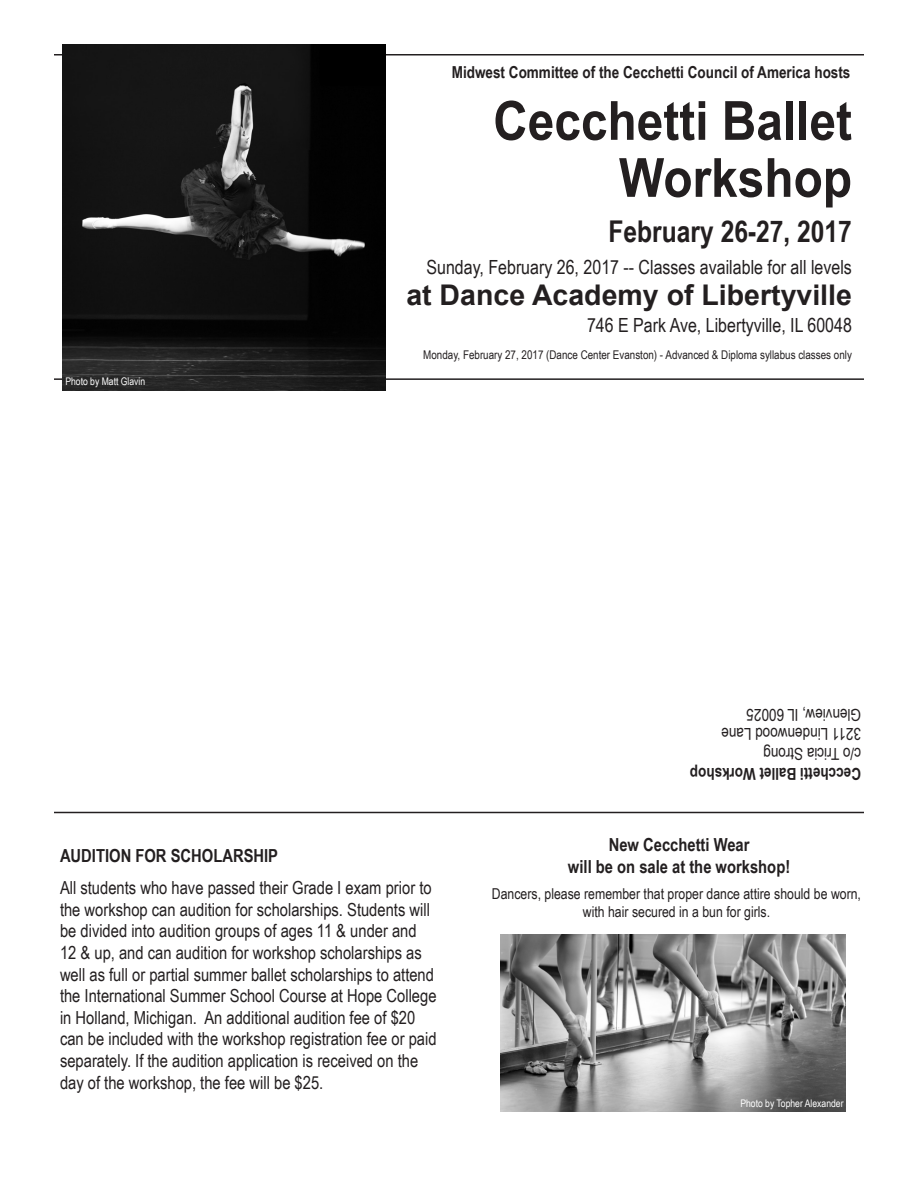
<style>
.page{position:relative;width:918px;height:1188px;background:#fff}
.page>*{position:absolute;margin:0;border:0;box-sizing:border-box;transform-origin:0 0}
.t1{font:700 54px/57px "Arial Narrow";color:#231f20;text-align:right;scale:1.08 1}
.t2{font:700 30px "Arial Narrow";color:#231f20}
.t3{font:700 28.5px "Arial";color:#231f20}
.t4{font:19.5px "Arial Narrow";color:#231f20}
.t5{font:18px/21.6px "Arial Narrow";color:#231f20}
.t6{font:700 18px/21.6px "Arial Narrow";color:#231f20;text-align:center}
.t7{font:700 16.5px "Arial Narrow";color:#231f20}
.t8{font:16.5px/19.8px "Arial Narrow";color:#231f20}
.t9{font:15px/18px "Arial Narrow";color:#231f20;text-align:center}
.t10{font:12px "Arial Narrow";color:#231f20}
.t11{font:10.5px "Arial Narrow";color:#fff}
</style>
<div class="page">
<hr style="left:54px;top:54px;width:810px;height:2px;background:#231f20">
<hr style="left:54px;top:378px;width:810px;height:2px;background:#231f20">
<hr style="left:54px;top:812px;width:810px;height:1px;background:#231f20">
<img style="left:500px;top:935px;width:346px;height:177px">
<img style="left:62px;top:44px;width:323px;height:346px">
<p class="t7" style="left:452px;top:59px;width:400px">Midwest Committee of the Cecchetti Council of America hosts</p>
<h1 class="t1" style="left:493px;top:90px;width:334px">Cecchetti Ballet<br>Workshop</h1>
<p class="t11" style="left:65px;top:373px;width:81px">Photo by Matt Glavin</p>
<h2 class="t2" style="left:609px;top:209px;width:245px">February 26-27, 2017</h2>
<p class="t4" style="left:427px;top:253px;width:427px">Sunday, February 26, 2017 -- Classes available for all levels</p>
<h3 class="t3" style="left:406px;top:277px;width:447px">at Dance Academy of Libertyville</h3>
<p class="t4" style="left:587px;top:311px;width:266px">746 E Park Ave, Libertyville, IL 60048</p>
<p class="t10" style="left:423px;top:346px;width:430px">Monday, February 27, 2017 (Dance Center Evanston) - Advanced &amp; Diploma syllabus classes only</p>
<p class="t8" style="left:861px;top:765px;width:141px;rotate:-180deg">c/o Tricia Strong<br>3211 Lindenwood Lane<br>Glenview, IL 60025</p>
<p class="t7" style="left:861px;top:786px;width:173px;rotate:-180deg">Cecchetti Ballet Workshop</p>
<p class="t6" style="left:60px;top:844px;width:220px">Audition for Scholarship</p>
<p class="t5" style="left:60px;top:876px;width:378px">All students who have passed their Grade I exam prior to the workshop can audition for scholarships. Students will be divided into audition groups of ages 11 &amp; under and 12 &amp; up, and can audition for workshop scholarships as well as full or partial summer ballet scholarships to attend the International Summer School Course at Hope College in Holland, Michigan. An additional audition fee of $20 can be included with the workshop registration fee or paid separately. If the audition application is received on the day of the workshop, the fee will be $25.</p>
<p class="t6" style="left:568px;top:833px;width:224px">New Cecchetti Wear<br>will be on sale at the workshop!</p>
<p class="t9" style="left:492px;top:885px;width:371px">Dancers, please remember that proper dance attire should be worn, with hair secured in a bun for girls.</p>
<p class="t11" style="left:740px;top:1096px;width:105px">Photo by Topher Alexander</p>
</div>
